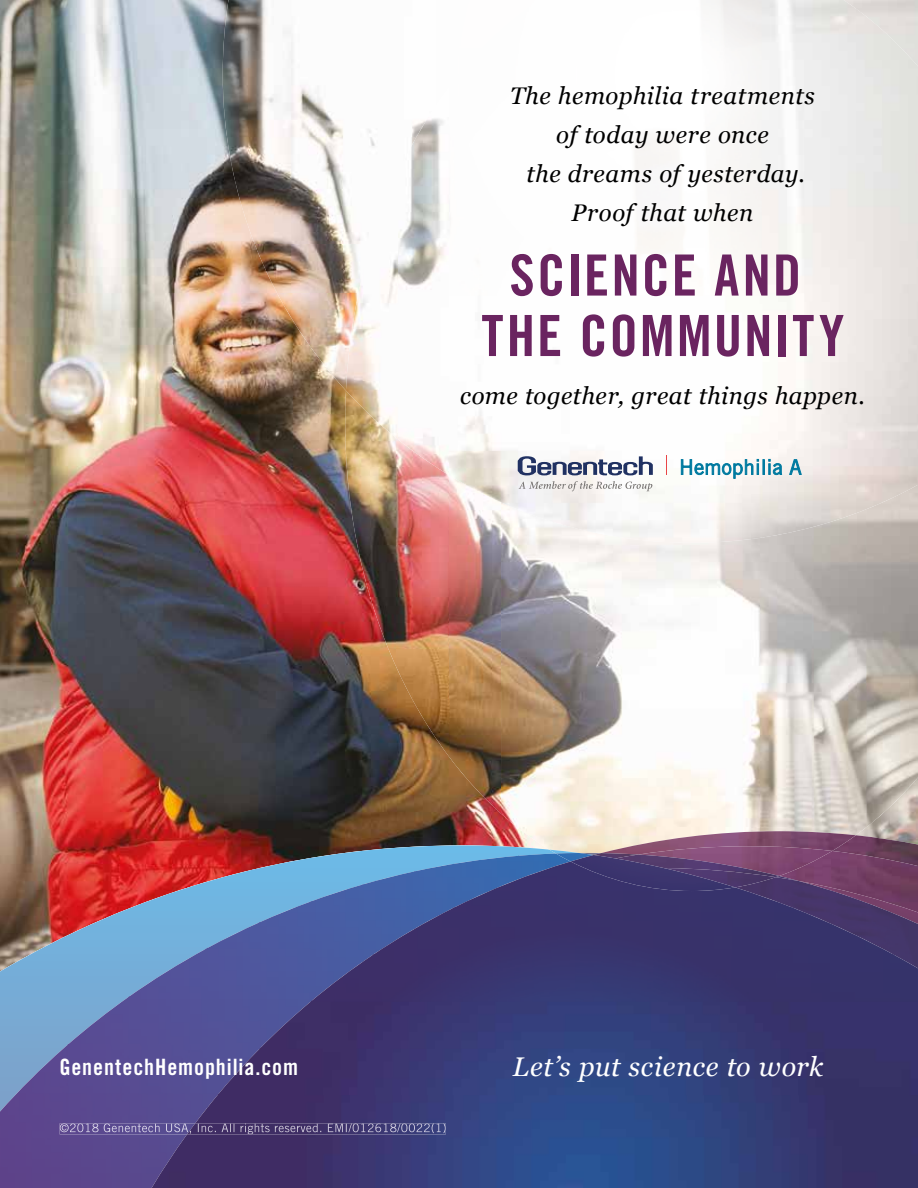
<style>
.page{position:relative;width:918px;height:1188px;background:#fff}
.page>*{position:absolute;margin:0;border:0;box-sizing:border-box;transform-origin:0 0}
.t1{font:56.85px/60.4px "Trade Gothic Bold Cond Twenty";letter-spacing:.035em;color:#6a2460;text-align:center}
.t2{font:italic 27px "Georgia";letter-spacing:.02em;color:#fff}
.t3{font:italic 24px/39px "Georgia";letter-spacing:.02em;color:#000;text-align:center}
.t4{font:22.5px "Trade Gothic Bold Cond Twenty";letter-spacing:.04em;color:#fff}
</style>
<div class="page">
<img style="left:0;top:0;width:918px;height:845px">
<svg style="left:0;top:845px;width:549px;height:199px;background:#8d7b90"></svg>
<img style="left:856px;top:835px;width:62px;height:16px">
<img style="left:799px;top:851px;width:119px;height:26px">
<img style="left:0;top:1044px;width:207px;height:144px">
<img style="left:207px;top:922px;width:52px;height:172px">
<img style="left:259px;top:901px;width:52px;height:147px">
<img style="left:67px;top:996px;width:141px;height:49px">
<img style="left:311px;top:884px;width:52px;height:70px">
<img style="left:128px;top:949px;width:80px;height:49px">
<img style="left:363px;top:871px;width:51px;height:83px">
<img style="left:414px;top:856px;width:104px;height:52px">
<img style="left:518px;top:854px;width:38px;height:7px">
<img style="left:795px;top:877px;width:123px;height:77px">
<img style="left:152px;top:1094px;width:766px;height:94px">
<img style="left:218px;top:1048px;width:700px;height:47px">
<img style="left:260px;top:1001px;width:658px;height:48px">
<img style="left:310px;top:954px;width:608px;height:48px">
<img style="left:372px;top:908px;width:523px;height:47px">
<img style="left:452px;top:861px;width:343px;height:48px">
<img style="left:345px;top:391px;width:104px;height:308px">
<img style="left:449px;top:543px;width:52px;height:271px">
<img style="left:867px;top:538px;width:51px;height:290px">
<img style="left:501px;top:538px;width:313px;height:315px">
<img style="left:814px;top:538px;width:53px;height:297px">
<img style="left:412px;top:699px;width:38px;height:58px">
<img style="left:549px;top:850px;width:30px;height:4px">
<img style="left:601px;top:831px;width:255px;height:24px">
<img style="left:638px;top:846px;width:194px;height:30px">
<img style="left:556px;top:853px;width:38px;height:8px">
<img style="left:594px;top:853px;width:44px;height:2px">
<img style="left:735px;top:855px;width:44px;height:22px">
<img style="left:735px;top:868px;width:41px;height:19px">
<img style="left:571px;top:855px;width:164px;height:36px">
<img style="left:223px;top:0;width:213px;height:245px">
<img style="left:436px;top:0;width:13px;height:48px">
<img style="left:436px;top:48px;width:13px;height:38px">
<img style="left:255px;top:244px;width:91px;height:50px">
<img style="left:277px;top:293px;width:69px;height:98px">
<img style="left:449px;top:0;width:314px;height:543px">
<img style="left:762px;top:0;width:156px;height:538px">
<img style="left:397px;top:86px;width:53px;height:390px">
<img style="left:346px;top:173px;width:52px;height:266px">
<svg style="left:666px;top:455px;width:1px;height:20px"></svg>
<svg style="left:681px;top:459px;width:101px;height:20px"></svg>
<svg style="left:789px;top:459px;width:13px;height:16px"></svg>
<svg style="left:518px;top:456px;width:135px;height:35px"></svg>
<img style="left:60px;top:1123px;width:127px;height:11px">
<img style="left:187px;top:1123px;width:259px;height:11px">
<p class="t3" style="left:510px;top:75px;width:306px">The hemophilia treatments of today were once<br>the dreams of yesterday.<br>Proof that when</p>
<h1 class="t1" style="left:481px;top:245px;width:364px">SCIENCE AND<br>THE COMMUNITY</h1>
<p class="t3" style="left:460px;top:376px;width:406px">come together, great things happen.</p>
<p class="t4" style="left:59px;top:1054px;width:240px">GenentechHemophilia.com</p>
<p class="t2" style="left:513px;top:1047px;width:312px">Let’s put science to work</p>
</div>
